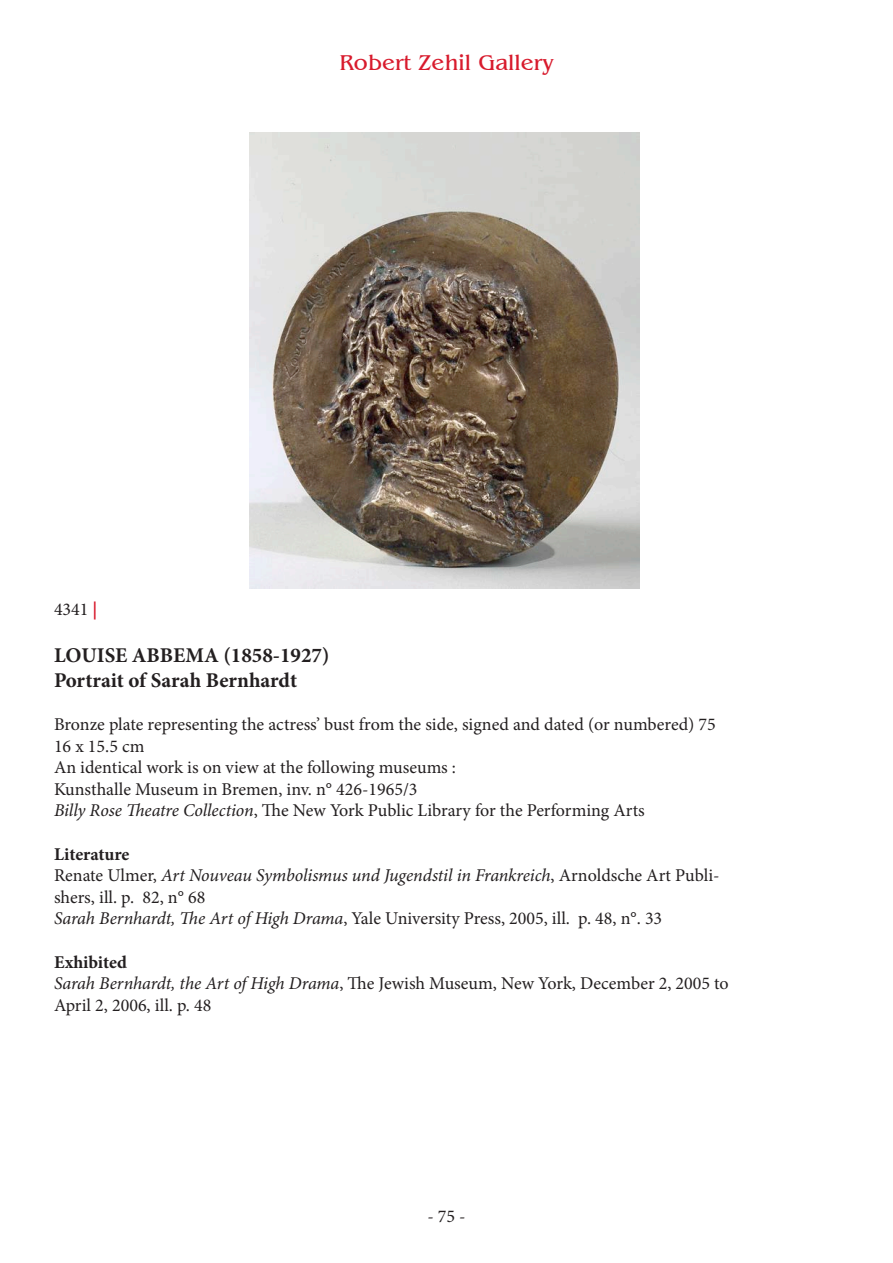
<style>
.page{position:relative;width:893px;height:1263px;background:#fff}
.page>*{position:absolute;margin:0;border:0;box-sizing:border-box;transform-origin:0 0}
.t1{font:22.5px "Benguiat";color:#d81b2d}
.t2{font:700 21px "Minion Pro";color:#231f20}
.t3{font:18px/21.6px "Minion Pro";color:#231f20}
.t4{font:700 18px "Minion Pro";letter-spacing:-.005em;color:#231f20}
.s1{font-weight:700;color:#d81b2d}
.s2{font-style:italic}
</style>
<div class="page">
<img style="left:249px;top:132px;width:390px;height:457px">
<p class="t1" style="left:339px;top:51px;width:216px">Robert Zehil Gallery</p>
<p class="t3" style="left:54px;top:598px;width:45px">4341 <span class="s1">|</span></p>
<p class="t2" style="left:54px;top:640px;width:277px">LOUISE ABBEMA (1858-1927)</p>
<p class="t2" style="left:54px;top:665px;width:245px">Portrait of Sarah Bernhardt</p>
<p class="t3" style="left:54px;top:713px;width:663px">Bronze plate representing the actress’ bust from the side, signed and dated (or numbered) 75</p>
<p class="t3" style="left:54px;top:735px;width:92px">16 x 15.5 cm</p>
<p class="t3" style="left:54px;top:757px;width:404px">An identical work is on view at the following museums :</p>
<p class="t3" style="left:54px;top:778px;width:365px">Kunsthalle Museum in Bremen, inv. n° 426-1965/3</p>
<p class="t3" style="left:54px;top:800px;width:592px"><span class="s2">Billy Rose Theatre Collection</span>, The New York Public Library for the Performing Arts</p>
<p class="t4" style="left:54px;top:841px;width:77px">Literature</p>
<p class="t3" style="left:54px;top:865px;width:667px">Renate Ulmer, <span class="s2">Art Nouveau Symbolismus und Jugendstil in Frankreich</span>, Arnoldsche Art Publi&shy;shers, ill. p. 82, n° 68</p>
<p class="t3" style="left:54px;top:908px;width:610px"><span class="s2">Sarah Bernhardt, The Art of High Drama</span>, Yale University Press, 2005, ill. p. 48, n°. 33</p>
<p class="t4" style="left:54px;top:949px;width:75px">Exhibited</p>
<p class="t3" style="left:54px;top:973px;width:676px"><span class="s2">Sarah Bernhardt, the Art of High Drama</span>, The Jewish Museum, New York, December 2, 2005 to<br>April 2, 2006, ill. p. 48</p>
<p class="t3" style="left:427px;top:1205px;width:40px">- 75 -</p>
</div>
